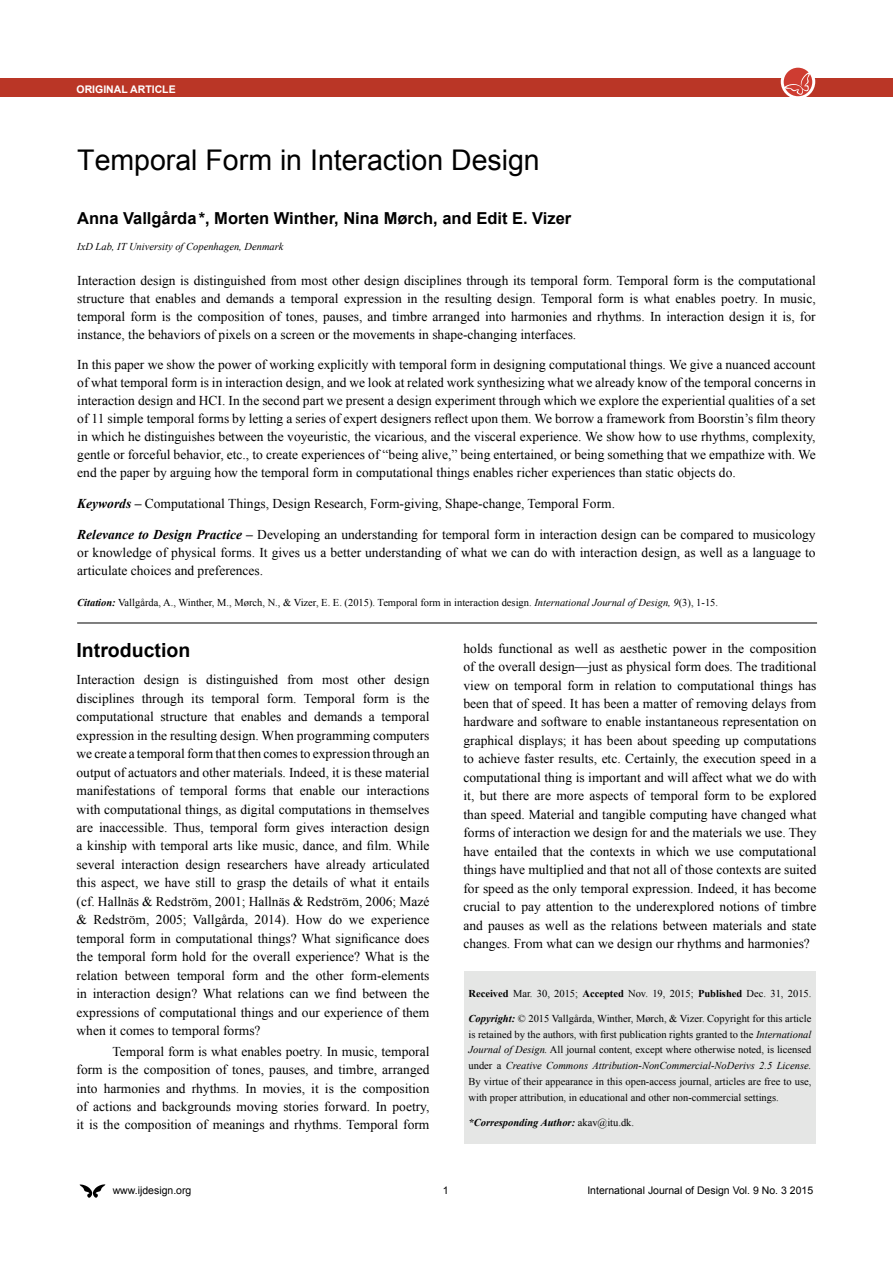
<style>
.page{position:relative;width:893px;height:1263px;background:#fff}
.page>*{position:absolute;margin:0;border:0;box-sizing:border-box;transform-origin:0 0}
.t1{font:28.5px "Arial";color:#000}
.t2{font:700 19.5px "Arial";color:#000}
.t3{font:700 16.5px "Arial";color:#000}
.t4{font:13.5px/18.5px "Times New Roman";color:#000;text-align:justify}
.t5{font:10.5px/15.9px "Times New Roman";color:#000;text-align:justify}
.t6{font:10.5px "Arial";color:#000}
.t7{font:italic 10.5px "Times New Roman";color:#000}
.t8{font:italic 700 10.5px "Times New Roman";color:#000}
.t9{font:700 10.5px "Arial";color:#fff}
.s1{font-weight:700;font-style:italic}
.s2{font-style:italic}
.s3{font-weight:700}
.s4{font-weight:400;font-style:normal}
</style>
<div class="page">
<svg style="left:80px;top:1184px;width:25px;height:14px"></svg>
<div style="left:0;top:78px;width:893px;height:19px;background:#ba3626"></div>
<svg style="left:781px;top:64px;width:34px;height:35px"></svg>
<div style="left:784px;top:68px;width:28px;height:28px;background:#ce3c31;border-radius:50%"></div>
<svg style="left:784px;top:72px;width:26px;height:23px"></svg>
<div style="left:464px;top:972px;width:352px;height:172px;background:#e5e6e5"></div>
<hr style="left:77px;top:623px;width:740px;height:1px;background:#000">
<p class="t9" style="left:77px;top:82px;width:101px">ORIGINAL ARTICLE</p>
<h1 class="t1" style="left:77px;top:142px;width:464px">Temporal Form in Interaction Design</h1>
<p class="t3" style="left:77px;top:207px;width:496px">Anna Vallgårda*, Morten Winther, Nina Mørch, and Edit E. Vizer</p>
<p class="t7" style="left:77px;top:239px;width:208px">IxD Lab, IT University of Copenhagen, Denmark</p>
<p class="t4" style="left:77px;top:271px;width:740px;line-height:18px">Interaction design is distinguished from most other design disciplines through its temporal form. Temporal form is the computational structure that enables and demands a temporal expression in the resulting design. Temporal form is what enables poetry. In music, temporal form is the composition of tones, pauses, and timbre arranged into harmonies and rhythms. In interaction design it is, for instance, the behaviors of pixels on a screen or the movements in shape-changing interfaces.</p>
<p class="t4" style="left:77px;top:356px;width:740px;line-height:18px">In this paper we show the power of working explicitly with temporal form in designing computational things. We give a nuanced account of what temporal form is in interaction design, and we look at related work synthesizing what we already know of the temporal concerns in interaction design and HCI. In the second part we present a design experiment through which we explore the experiential qualities of a set of 11 simple temporal forms by letting a series of expert designers reflect upon them. We borrow a framework from Boorstin’s film theory in which he distinguishes between the voyeuristic, the vicarious, and the visceral experience. We show how to use rhythms, complexity, gentle or forceful behavior, etc., to create experiences of “being alive,” being entertained, or being something that we empathize with. We end the paper by arguing how the temporal form in computational things enables richer experiences than static objects do.</p>
<p class="t4" style="left:77px;top:494px;width:539px"><span class="s1">Keywords –</span> Computational Things, Design Research, Form-giving, Shape-change, Temporal Form.</p>
<p class="t4" style="left:77px;top:525px;width:740px;line-height:18px"><span class="s1">Relevance to Design Practice –</span> Developing an understanding for temporal form in interaction design can be compared to musicology or knowledge of physical forms. It gives us a better understanding of what we can do with interaction design, as well as a language to articulate choices and preferences.</p>
<p class="t5" style="left:77px;top:594px;width:642px"><span class="s1">Citation:</span> Vallgårda, A., Winther, M., Mørch, N., &amp; Vizer, E. E. (2015). Temporal form in interaction design. <span class="s2">International Journal of Design, 9</span>(3), 1-15.</p>
<h2 class="t2" style="left:77px;top:638px;width:115px">Introduction</h2>
<p class="t4" style="left:77px;top:670px;width:354px">Interaction design is distinguished from most other design disciplines through its temporal form. Temporal form is the computational structure that enables and demands a temporal expression in the resulting design. When programming computers we create a temporal form that then comes to expression through an output of actuators and other materials. Indeed, it is these material manifestations of temporal forms that enable our interactions with computational things, as digital computations in themselves are inaccessible. Thus, temporal form gives interaction design a kinship with temporal arts like music, dance, and film. While several interaction design researchers have already articulated this aspect, we have still to grasp the details of what it entails (cf. Hallnäs &amp; Redström, 2001; Hallnäs &amp; Redström, 2006; Mazé &amp; Redström, 2005; Vallgårda, 2014). How do we experience temporal form in computational things? What significance does the temporal form hold for the overall experience? What is the relation between temporal form and the other form-elements in interaction design? What relations can we find between the expressions of computational things and our experience of them when it comes to temporal forms?</p>
<p class="t4" style="left:77px;top:1042px;width:354px;text-indent:36px">Temporal form is what enables poetry. In music, temporal form is the composition of tones, pauses, and timbre, arranged into harmonies and rhythms. In movies, it is the composition of actions and backgrounds moving stories forward. In poetry, it is the composition of meanings and rhythms. Temporal form</p>
<p class="t4" style="left:463px;top:639px;width:354px">holds functional as well as aesthetic power in the composition of the overall design—just as physical form does. The traditional view on temporal form in relation to computational things has been that of speed. It has been a matter of removing delays from hardware and software to enable instantaneous representation on graphical displays; it has been about speeding up computations to achieve faster results, etc. Certainly, the execution speed in a computational thing is important and will affect what we do with it, but there are more aspects of temporal form to be explored than speed. Material and tangible computing have changed what forms of interaction we design for and the materials we use. They have entailed that the contexts in which we use computational things have multiplied and that not all of those contexts are suited for speed as the only temporal expression. Indeed, it has become crucial to pay attention to the underexplored notions of timbre and pauses as well as the relations between materials and state changes. From what can we design our rhythms and harmonies?</p>
<p class="t5" style="left:468px;top:986px;width:344px"><span class="s3">Received</span> Mar. 30, 2015; <span class="s3">Accepted</span> Nov. 19, 2015; <span class="s3">Published</span> Dec. 31, 2015.</p>
<p class="t5" style="left:468px;top:1010px;width:344px"><span class="s1">Copyright:</span> © 2015 Vallgårda, Winther, Mørch, &amp; Vizer. Copyright for this article is retained by the authors, with first publication rights granted to the <span class="s2">International Journal of Design.</span> All journal content, except where otherwise noted, is licensed under a <span class="s2">Creative Commons Attribution-NonCommercial-NoDerivs 2.5 License.<br></span>By virtue of their appearance in this open-access journal, articles are free to use, with proper attribution, in educational and other non-commercial settings.</p>
<p class="t8" style="left:468px;top:1115px;width:167px">*Corresponding Author: <span class="s4">akav@itu.dk.</span></p>
<p class="t6" style="left:113px;top:1184px;width:80px">www.ijdesign.org</p>
<p class="t6" style="left:443px;top:1184px;width:7px">1</p>
<p class="t6" style="left:587px;top:1184px;width:227px">International Journal of Design Vol. 9 No. 3 2015</p>
</div>
